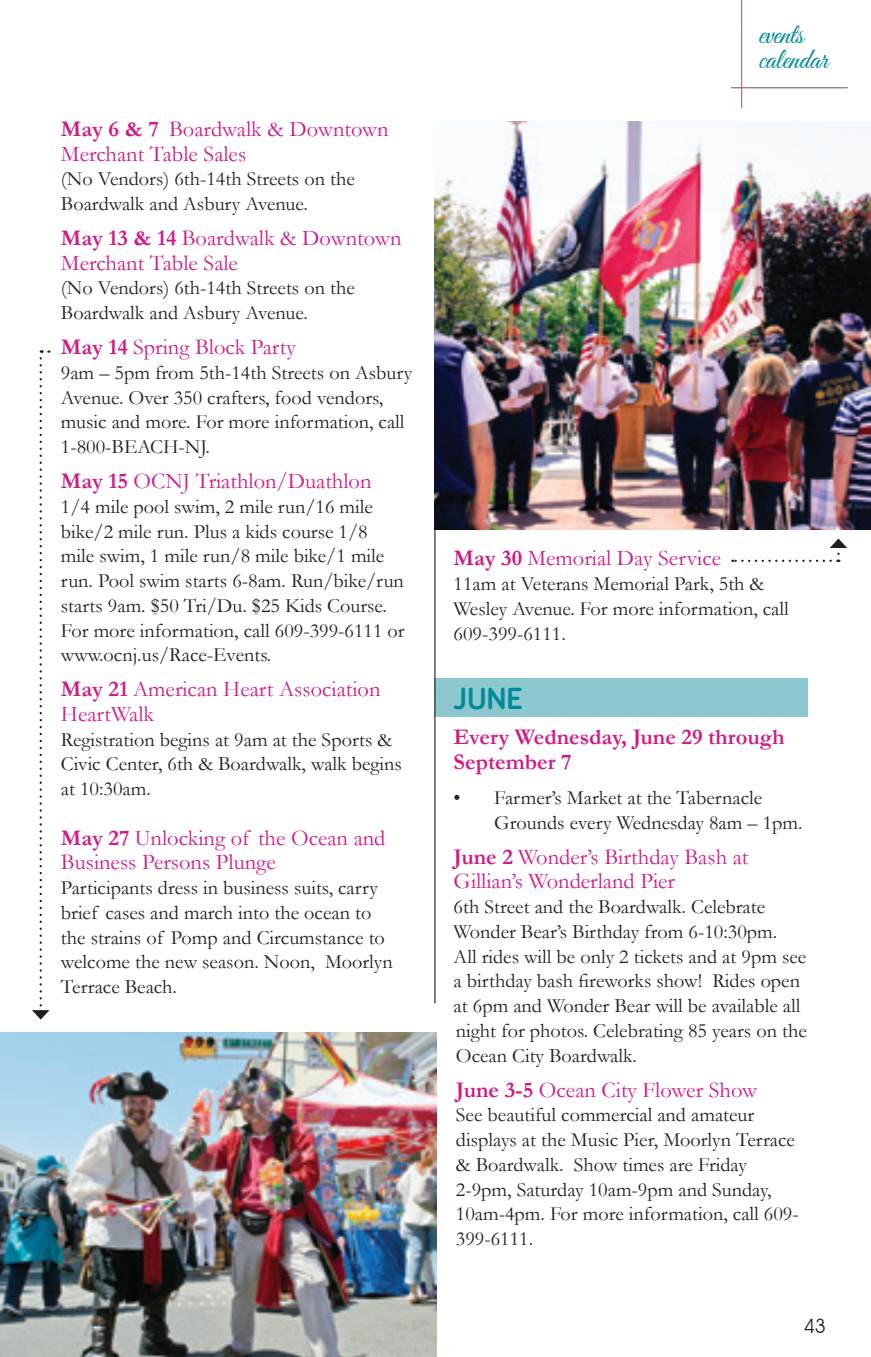
<style>
.page{position:relative;width:871px;height:1357px;background:#fff}
.page>*{position:absolute;margin:0;border:0;box-sizing:border-box;transform-origin:0 0}
.t1{font:700 31.5px "Bariol";color:#008b98}
.bus_name_member_dire{font:29.25px "Great Vibes";color:#008b98}
.t2{font:22.5px/24.8px "Garamond";color:#d01b87}
.t3{font:700 22.5px/24.8px "Garamond";color:#d01b87}
.t4{font:20.25px/24.8px "Garamond";color:#231f20}
.t5{font:19.8px "Avant Garde IT Cby BT";color:#231f20}
.s1{font-weight:700}
</style>
<div class="page">
<div style="left:434px;top:678px;width:374px;height:38px;background:#8dc7d0"></div>
<svg style="left:731px;top:0;width:116px;height:108px"></svg>
<hr style="left:434px;top:122px;width:1px;height:881px;background:#231f20">
<img style="left:435px;top:122px;width:436px;height:407px">
<img style="left:0;top:1033px;width:436px;height:324px">
<svg style="left:32px;top:350px;width:18px;height:669px"></svg>
<svg style="left:829px;top:538px;width:18px;height:16px"></svg>
<svg style="left:732px;top:560px;width:99px;height:2px"></svg>
<p class="t2" style="left:61px;top:116px;width:329px"><span class="s1">May 6 &amp; 7</span> Boardwalk &amp; Downtown<br>Merchant Table Sales</p>
<p class="t4" style="left:61px;top:166px;width:295px">(No Vendors) 6th-14th Streets on the<br>Boardwalk and Asbury Avenue.</p>
<p class="t2" style="left:61px;top:225px;width:342px"><span class="s1">May 13 &amp; 14</span> Boardwalk &amp; Downtown<br>Merchant Table Sale</p>
<p class="t4" style="left:61px;top:275px;width:295px">(No Vendors) 6th-14th Streets on the<br>Boardwalk and Asbury Avenue.</p>
<p class="t2" style="left:61px;top:334px;width:236px"><span class="s1">May 14</span> Spring Block Party</p>
<p class="t4" style="left:61px;top:360px;width:353px">9am – 5pm from 5th-14th Streets on Asbury Avenue. Over 350 crafters, food vendors, music and more. For more information, call 1-800-BEACH-NJ.</p>
<p class="t2" style="left:61px;top:468px;width:312px"><span class="s1">May 15</span> OCNJ Triathlon/Duathlon</p>
<p class="t4" style="left:61px;top:493px;width:345px">1/4 mile pool swim, 2 mile run/16 mile bike/2 mile run. Plus a kids course 1/8 mile swim, 1 mile run/8 mile bike/1 mile run. Pool swim starts 6-8am. Run/bike/run starts 9am. $50 Tri/Du. $25 Kids Course.<br>For more information, call 609-399-6111 or www.ocnj.us/Race-Events.</p>
<p class="t2" style="left:61px;top:676px;width:321px"><span class="s1">May 21</span> American Heart Association<br>HeartWalk</p>
<p class="t4" style="left:61px;top:726px;width:342px">Registration begins at 9am at the Sports &amp;<br>Civic Center, 6th &amp; Boardwalk, walk begins at 10:30am.</p>
<p class="t2" style="left:61px;top:825px;width:326px"><span class="s1">May 27</span> Unlocking of the Ocean and<br>Business Persons Plunge</p>
<p class="t4" style="left:61px;top:875px;width:333px">Participants dress in business suits, carry brief cases and march into the ocean to the strains of Pomp and Circumstance to welcome the new season. Noon, Moorlyn Terrace Beach.</p>
<p class="bus_name_member_dire" style="left:758px;top:18px;width:47px">events</p>
<p class="bus_name_member_dire" style="left:758px;top:43px;width:71px">calendar</p>
<p class="t2" style="left:454px;top:545px;width:269px"><span class="s1">May 30</span> Memorial Day Service</p>
<p class="t4" style="left:454px;top:571px;width:337px">11am at Veterans Memorial Park, 5th &amp;<br>Wesley Avenue. For more information, call<br>609-399-6111.</p>
<p class="t1" style="left:454px;top:677px;width:71px">JUNE</p>
<p class="t3" style="left:454px;top:725px;width:332px">Every Wednesday, June 29 through<br>September 7</p>
<p class="t4" style="left:494px;top:785px;width:310px;text-indent:-40px">• Farmer’s Market at the Tabernacle<br>Grounds every Wednesday 8am – 1pm.</p>
<p class="t2" style="left:454px;top:843px;width:296px"><span class="s1">June 2</span> Wonder’s Birthday Bash at<br>Gillian’s Wonderland Pier</p>
<p class="t4" style="left:454px;top:894px;width:355px">6th Street and the Boardwalk. Celebrate Wonder Bear’s Birthday from 6-10:30pm.<br>All rides will be only 2 tickets and at 9pm see a birthday bash fireworks show! Rides open at 6pm and Wonder Bear will be available all night for photos. Celebrating 85 years on the Ocean City Boardwalk.</p>
<p class="t2" style="left:456px;top:1076px;width:303px"><span class="s1">June 3-5</span> Ocean City Flower Show</p>
<p class="t4" style="left:456px;top:1102px;width:344px">See beautiful commercial and amateur displays at the Music Pier, Moorlyn Terrace &amp; Boardwalk. Show times are Friday 2-9pm, Saturday 10am-9pm and Sunday, 10am-4pm. For more information, call 609- 399-6111.</p>
<p class="t5" style="left:804px;top:1313px;width:24px">43</p>
</div>
